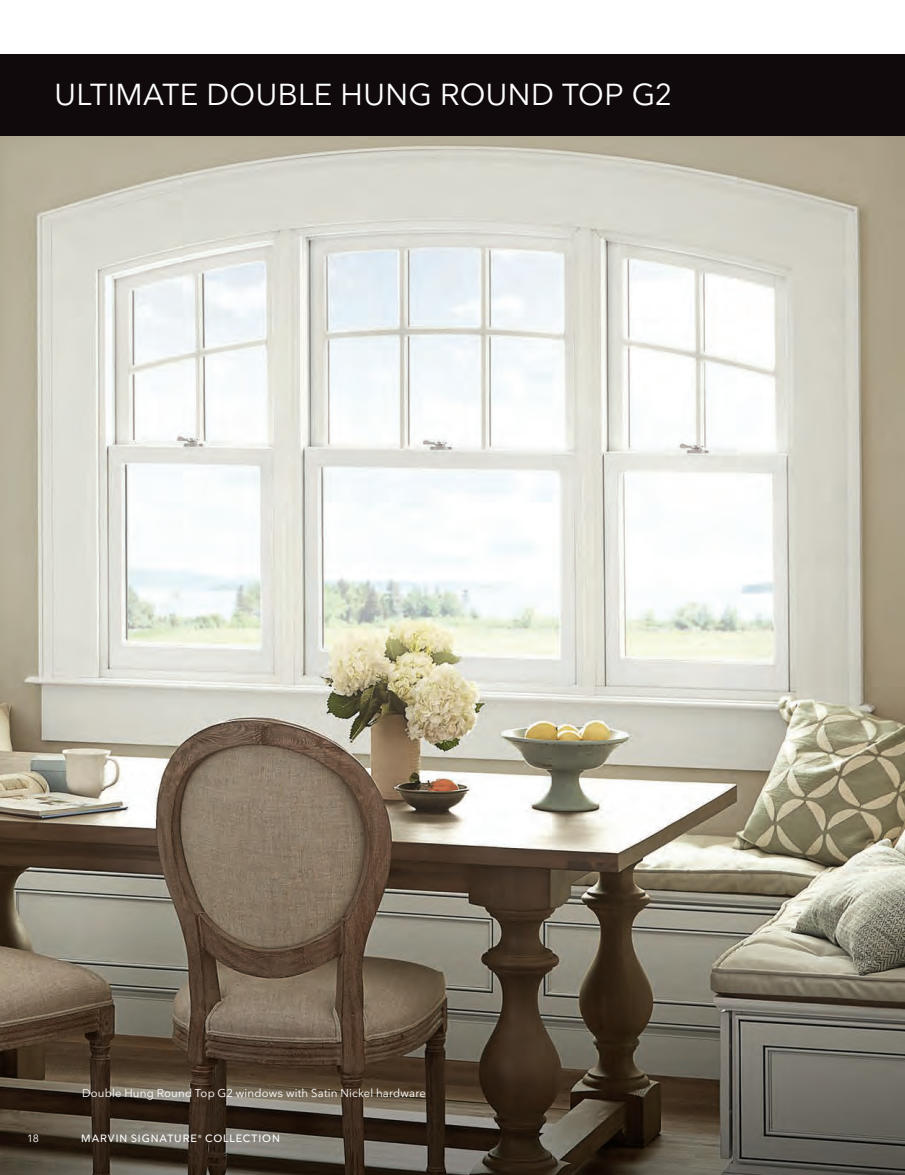
<style>
.page{position:relative;width:905px;height:1175px;background:#fff}
.page>*{position:absolute;margin:0;border:0;box-sizing:border-box;transform-origin:0 0}
.t1{font:30px "Nationale";letter-spacing:.015em;color:#fff}
.t2{font:11.25px "Nationale";letter-spacing:.015em;color:#fff}
.t3{font:500 10.5px "Nationale";letter-spacing:.09em;color:#fff}
.t4{font:10.5px "Nationale";color:#fff}
.t5{font:500 4.35px "Nationale";color:#fff}
</style>
<div class="page">
<img style="left:0;top:135px;width:904px;height:1039px">
<div style="left:0;top:54px;width:904px;height:81px;background:#110a0c"></div>
<h1 class="t1" style="left:54px;top:76px;width:619px">ULTIMATE DOUBLE HUNG ROUND TOP G2</h1>
<p class="t2" style="left:82px;top:1086px;width:345px">Double Hung Round Top G2 windows with Satin Nickel hardware</p>
<p class="t4" style="left:27px;top:1131px;width:13px">18</p>
<p class="t3" style="left:81px;top:1131px;width:117px">MARVIN SIGNATURE</p>
<p class="t5" style="left:198px;top:1133px;width:5px">®</p>
<p class="t3" style="left:205px;top:1131px;width:76px">COLLECTION</p>
</div>
